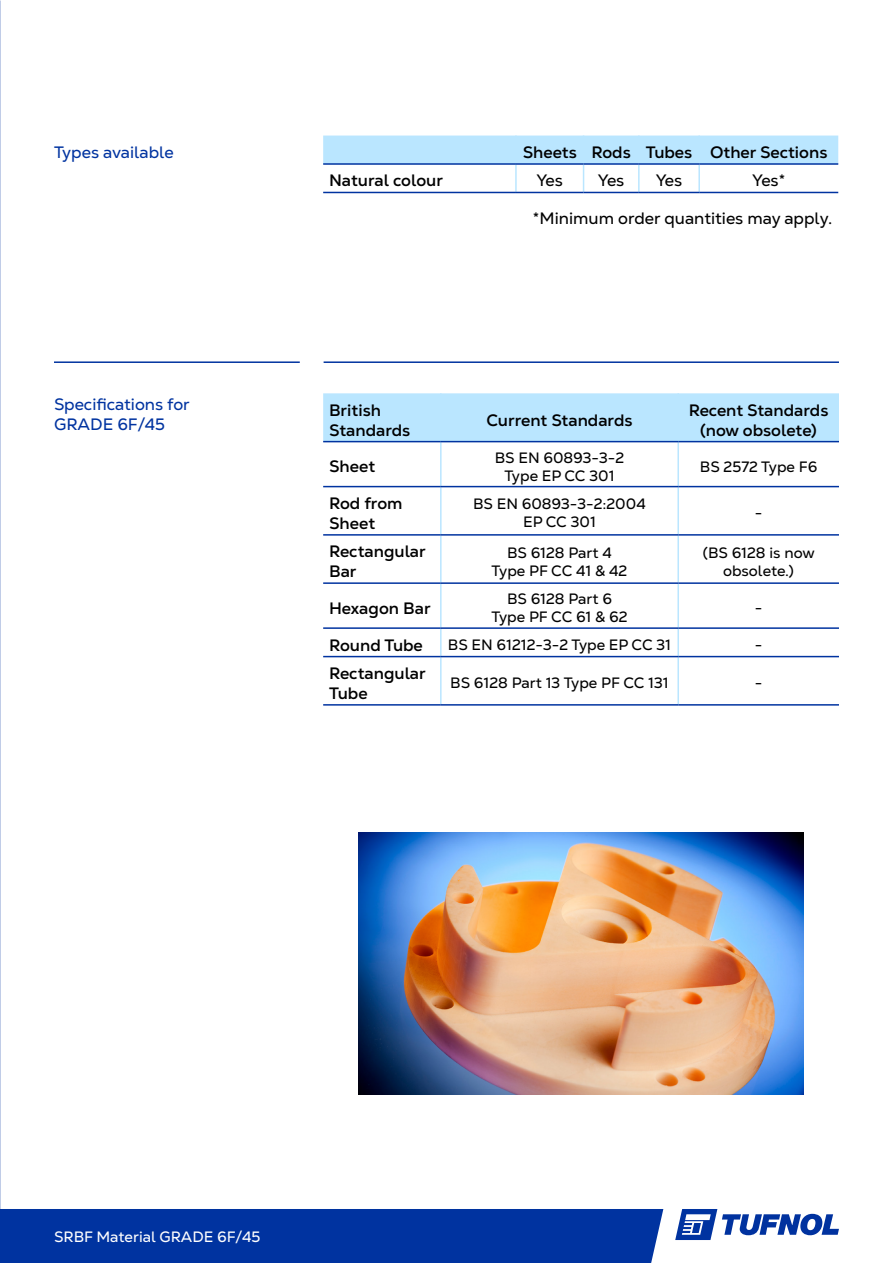
<style>
.page{position:relative;width:893px;height:1263px;background:#fff}
.page>*{position:absolute;margin:0;border:0;box-sizing:border-box;transform-origin:0 0}
.t1{font:700 16.5px/19.8px "Nexa Text";color:#000}
.t2{font:16.5px "Nexa Text";color:#000}
.t3{font:16.5px/19.8px "Nexa Text";color:#0033a0}
.t4{font:15px "Nexa Text";color:#000}
.t5{font:15px "Nexa Text";color:#fff}
</style>
<div class="page">
<div style="left:0;top:1209px;width:663px;height:54px;background:#0033a0"></div>
<svg style="left:675px;top:1209px;width:164px;height:31px"></svg>
<svg style="left:323px;top:136px;width:515px;height:56px"></svg>
<hr style="left:638px;top:165px;width:2px;height:27px;background:#bae6ff">
<hr style="left:698px;top:165px;width:2px;height:27px;background:#bae6ff">
<hr style="left:323px;top:163px;width:193px;height:2px;background:#0033a0">
<hr style="left:516px;top:163px;width:68px;height:2px;background:#0033a0">
<hr style="left:584px;top:163px;width:55px;height:2px;background:#0033a0">
<hr style="left:639px;top:163px;width:60px;height:2px;background:#0033a0">
<hr style="left:699px;top:163px;width:139px;height:2px;background:#0033a0">
<hr style="left:323px;top:192px;width:193px;height:1px;background:#0033a0">
<hr style="left:516px;top:192px;width:68px;height:1px;background:#0033a0">
<hr style="left:584px;top:192px;width:55px;height:1px;background:#0033a0">
<hr style="left:639px;top:192px;width:60px;height:1px;background:#0033a0">
<hr style="left:699px;top:192px;width:139px;height:1px;background:#0033a0">
<div style="left:323px;top:393px;width:516px;height:48px;background:#bae6ff"></div>
<hr style="left:440px;top:393px;width:2px;height:48px;background:#bae6ff">
<hr style="left:677px;top:393px;width:2px;height:48px;background:#bae6ff">
<hr style="left:440px;top:442px;width:2px;height:44px;background:#bae6ff">
<hr style="left:677px;top:442px;width:2px;height:44px;background:#bae6ff">
<hr style="left:440px;top:487px;width:2px;height:47px;background:#bae6ff">
<hr style="left:677px;top:487px;width:2px;height:47px;background:#bae6ff">
<hr style="left:440px;top:536px;width:2px;height:46px;background:#bae6ff">
<hr style="left:677px;top:536px;width:2px;height:46px;background:#bae6ff">
<hr style="left:440px;top:584px;width:2px;height:43px;background:#bae6ff">
<hr style="left:677px;top:584px;width:2px;height:43px;background:#bae6ff">
<hr style="left:440px;top:629px;width:2px;height:27px;background:#bae6ff">
<hr style="left:677px;top:629px;width:2px;height:27px;background:#bae6ff">
<hr style="left:440px;top:657px;width:2px;height:47px;background:#bae6ff">
<hr style="left:677px;top:657px;width:2px;height:47px;background:#bae6ff">
<hr style="left:323px;top:441px;width:118px;height:1px;background:#0033a0">
<hr style="left:441px;top:441px;width:237px;height:1px;background:#0033a0">
<hr style="left:678px;top:441px;width:161px;height:1px;background:#0033a0">
<hr style="left:323px;top:486px;width:118px;height:1px;background:#0033a0">
<hr style="left:441px;top:486px;width:237px;height:1px;background:#0033a0">
<hr style="left:678px;top:486px;width:161px;height:1px;background:#0033a0">
<hr style="left:323px;top:534px;width:118px;height:2px;background:#0033a0">
<hr style="left:441px;top:534px;width:237px;height:2px;background:#0033a0">
<hr style="left:678px;top:534px;width:161px;height:2px;background:#0033a0">
<hr style="left:323px;top:582px;width:118px;height:2px;background:#0033a0">
<hr style="left:441px;top:582px;width:237px;height:2px;background:#0033a0">
<hr style="left:678px;top:582px;width:161px;height:2px;background:#0033a0">
<hr style="left:323px;top:627px;width:118px;height:2px;background:#0033a0">
<hr style="left:441px;top:627px;width:237px;height:2px;background:#0033a0">
<hr style="left:678px;top:627px;width:161px;height:2px;background:#0033a0">
<hr style="left:323px;top:656px;width:118px;height:1px;background:#0033a0">
<hr style="left:441px;top:656px;width:237px;height:1px;background:#0033a0">
<hr style="left:678px;top:656px;width:161px;height:1px;background:#0033a0">
<hr style="left:323px;top:704px;width:118px;height:2px;background:#0033a0">
<hr style="left:441px;top:704px;width:237px;height:2px;background:#0033a0">
<hr style="left:678px;top:704px;width:161px;height:2px;background:#0033a0">
<hr style="left:54px;top:361px;width:246px;height:2px;background:#0033a0">
<hr style="left:324px;top:361px;width:515px;height:2px;background:#0033a0">
<img style="left:358px;top:832px;width:446px;height:263px">
<p class="t3" style="left:54px;top:143px;width:121px">Types available</p>
<p class="t3" style="left:54px;top:394px;width:137px">Specifications for<br>GRADE 6F/45</p>
<p class="t1" style="left:523px;top:142px;width:56px">Sheets</p>
<p class="t1" style="left:591px;top:142px;width:41px">Rods</p>
<p class="t1" style="left:646px;top:142px;width:48px">Tubes</p>
<p class="t1" style="left:710px;top:142px;width:119px">Other Sections</p>
<p class="t1" style="left:329px;top:171px;width:115px">Natural colour</p>
<p class="t2" style="left:537px;top:170px;width:28px">Yes</p>
<p class="t2" style="left:598px;top:170px;width:28px">Yes</p>
<p class="t2" style="left:656px;top:170px;width:28px">Yes</p>
<p class="t2" style="left:752px;top:170px;width:34px">Yes*</p>
<p class="t2" style="left:533px;top:208px;width:301px">*Minimum order quantities may apply.</p>
<p class="t1" style="left:329px;top:400px;width:83px">British<br>Standards</p>
<p class="t1" style="left:486px;top:410px;width:148px">Current Standards</p>
<p class="t1" style="left:329px;top:457px;width:47px">Sheet</p>
<p class="t4" style="left:495px;top:448px;width:131px">BS EN 60893-3-2</p>
<p class="t4" style="left:504px;top:466px;width:112px">Type EP CC 301</p>
<p class="t1" style="left:329px;top:493px;width:75px">Rod from<br>Sheet</p>
<p class="t4" style="left:473px;top:495px;width:174px">BS EN 60893-3-2:2004</p>
<p class="t4" style="left:523px;top:513px;width:74px">EP CC 301</p>
<p class="t1" style="left:329px;top:541px;width:98px">Rectangular<br>Bar</p>
<p class="t4" style="left:507px;top:543px;width:106px">BS 6128 Part 4</p>
<p class="t4" style="left:492px;top:561px;width:137px">Type PF CC 41 &amp; 42</p>
<p class="t1" style="left:329px;top:598px;width:103px">Hexagon Bar</p>
<p class="t4" style="left:507px;top:589px;width:106px">BS 6128 Part 6</p>
<p class="t4" style="left:492px;top:607px;width:137px">Type PF CC 61 &amp; 62</p>
<p class="t1" style="left:689px;top:400px;width:141px">Recent Standards</p>
<p class="t1" style="left:700px;top:420px;width:118px">(now obsolete)</p>
<p class="t4" style="left:700px;top:457px;width:119px">BS 2572 Type F6</p>
<p class="t4" style="left:755px;top:504px;width:9px">-</p>
<p class="t4" style="left:703px;top:543px;width:113px">(BS 6128 is now</p>
<p class="t4" style="left:723px;top:561px;width:72px">obsolete.)</p>
<p class="t4" style="left:755px;top:598px;width:9px">-</p>
<p class="t1" style="left:329px;top:635px;width:95px">Round Tube</p>
<p class="t4" style="left:448px;top:635px;width:225px">BS EN 61212-3-2 Type EP CC 31</p>
<p class="t4" style="left:755px;top:635px;width:9px">-</p>
<p class="t1" style="left:329px;top:663px;width:98px">Rectangular<br>Tube</p>
<p class="t4" style="left:450px;top:674px;width:220px">BS 6128 Part 13 Type PF CC 131</p>
<p class="t4" style="left:755px;top:674px;width:9px">-</p>
<p class="t5" style="left:54px;top:1228px;width:208px">SRBF Material GRADE 6F/45</p>
</div>
